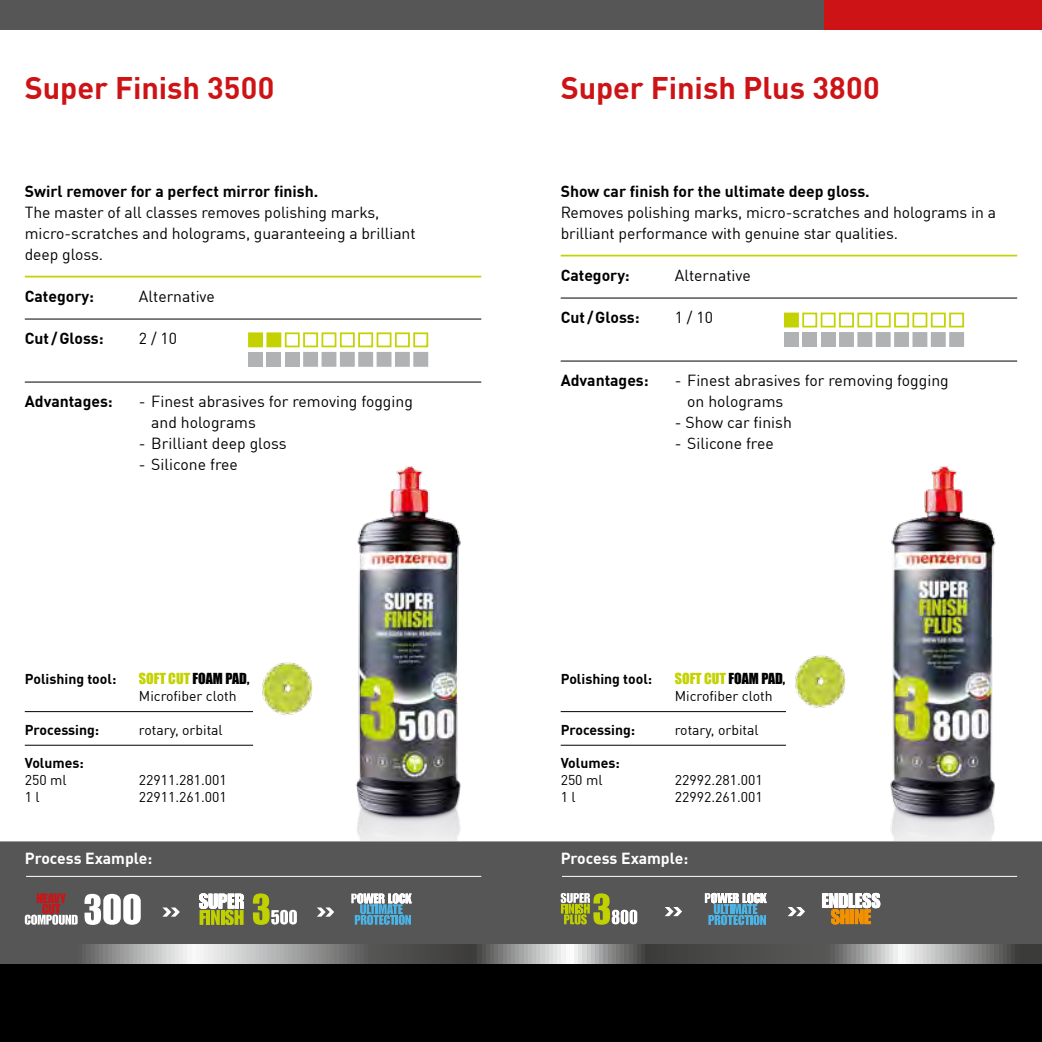
<style>
.page{position:relative;width:1042px;height:1042px;background:#fff}
.page>*{position:absolute;margin:0;border:0;box-sizing:border-box;transform-origin:0 0}
.t1{font:700 30.62px "DIN Offc Pro";color:#cd1316}
.t2{font:15.75px/21px "DIN Offc Pro";letter-spacing:-.005em;color:#000}
.t3{font:700 15.75px "DIN Offc Pro";color:#000}
.t4{font:700 15.75px "DIN Offc Pro";color:#fff}
.t5{font:14px "DIN Offc Pro";color:#000}
.t6{font:700 14px "DIN Offc Pro";color:#000}
.t7{font:14px "Impact";color:#000}
.s1{color:#c3d200}
</style>
<div class="page">
<div style="left:0;top:841px;width:1042px;height:103px;background:#565656"></div>
<hr style="left:25px;top:276px;width:456px;height:1px;background:#c3d200">
<hr style="left:25px;top:319px;width:456px;height:1px;background:#000">
<hr style="left:25px;top:382px;width:456px;height:1px;background:#000">
<hr style="left:561px;top:255px;width:456px;height:1px;background:#c3d200">
<hr style="left:561px;top:298px;width:456px;height:1px;background:#000">
<hr style="left:561px;top:361px;width:456px;height:1px;background:#000">
<div style="left:0;top:963px;width:1042px;height:79px;background:#000"></div>
<div style="left:823px;top:0;width:219px;height:30px;background:#cd1316"></div>
<div style="left:0;top:0;width:823px;height:30px;background:#565656"></div>
<svg style="left:0;top:944px;width:1042px;height:19px;background:#848483"></svg>
<hr style="left:562px;top:876px;width:455px;height:1px;background:#fff">
<hr style="left:26px;top:876px;width:455px;height:1px;background:#fff">
<div style="left:248px;top:332px;width:15px;height:15px;background:#c3d200;border:2px solid #c3d200"></div>
<div style="left:321px;top:332px;width:15px;height:15px;border:2px solid #c3d200"></div>
<div style="left:285px;top:332px;width:15px;height:15px;border:2px solid #c3d200"></div>
<div style="left:358px;top:332px;width:15px;height:15px;border:2px solid #c3d200"></div>
<div style="left:395px;top:332px;width:15px;height:15px;border:2px solid #c3d200"></div>
<div style="left:266px;top:332px;width:15px;height:15px;background:#c3d200;border:2px solid #c3d200"></div>
<div style="left:340px;top:332px;width:15px;height:15px;border:2px solid #c3d200"></div>
<div style="left:303px;top:332px;width:15px;height:15px;border:2px solid #c3d200"></div>
<div style="left:377px;top:332px;width:14px;height:15px;border:2px solid #c3d200"></div>
<div style="left:413px;top:332px;width:15px;height:15px;border:2px solid #c3d200"></div>
<div style="left:248px;top:352px;width:15px;height:15px;background:#b1b2b3"></div>
<div style="left:321px;top:352px;width:15px;height:15px;background:#b1b2b3;border:2px solid #b1b2b3"></div>
<div style="left:285px;top:352px;width:15px;height:15px;background:#b1b2b3"></div>
<div style="left:358px;top:352px;width:15px;height:15px;background:#b1b2b3;border:2px solid #b1b2b3"></div>
<div style="left:395px;top:352px;width:15px;height:15px;background:#b1b2b3;border:2px solid #b1b2b3"></div>
<div style="left:266px;top:352px;width:15px;height:15px;background:#b1b2b3"></div>
<div style="left:340px;top:352px;width:15px;height:15px;background:#b1b2b3;border:2px solid #b1b2b3"></div>
<div style="left:303px;top:352px;width:15px;height:15px;background:#b1b2b3;border:2px solid #b1b2b3"></div>
<div style="left:377px;top:352px;width:14px;height:15px;background:#b1b2b3;border:2px solid #b1b2b3"></div>
<div style="left:413px;top:352px;width:15px;height:15px;background:#b1b2b3;border:2px solid #b1b2b3"></div>
<div style="left:784px;top:313px;width:15px;height:14px;background:#c3d200;border:2px solid #c3d200"></div>
<div style="left:857px;top:313px;width:15px;height:14px;border:2px solid #c3d200"></div>
<div style="left:820px;top:313px;width:15px;height:14px;border:2px solid #c3d200"></div>
<div style="left:894px;top:313px;width:15px;height:14px;border:2px solid #c3d200"></div>
<div style="left:931px;top:313px;width:14px;height:14px;border:2px solid #c3d200"></div>
<div style="left:802px;top:313px;width:15px;height:14px;border:2px solid #c3d200"></div>
<div style="left:876px;top:313px;width:14px;height:14px;border:2px solid #c3d200"></div>
<div style="left:839px;top:313px;width:15px;height:14px;border:2px solid #c3d200"></div>
<div style="left:912px;top:313px;width:15px;height:14px;border:2px solid #c3d200"></div>
<div style="left:949px;top:313px;width:15px;height:14px;border:2px solid #c3d200"></div>
<div style="left:784px;top:332px;width:15px;height:15px;background:#b1b2b3"></div>
<div style="left:857px;top:332px;width:15px;height:15px;background:#b1b2b3;border:2px solid #b1b2b3"></div>
<div style="left:820px;top:332px;width:15px;height:15px;background:#b1b2b3"></div>
<div style="left:894px;top:332px;width:15px;height:15px;background:#b1b2b3"></div>
<div style="left:931px;top:332px;width:14px;height:15px;background:#b1b2b3"></div>
<div style="left:802px;top:332px;width:15px;height:15px;background:#b1b2b3"></div>
<div style="left:876px;top:332px;width:14px;height:15px;background:#b1b2b3"></div>
<div style="left:839px;top:332px;width:15px;height:15px;background:#b1b2b3"></div>
<div style="left:912px;top:332px;width:15px;height:15px;background:#b1b2b3;border:2px solid #b1b2b3"></div>
<div style="left:949px;top:332px;width:15px;height:15px;background:#b1b2b3;border:2px solid #b1b2b3"></div>
<hr style="left:25px;top:711px;width:228px;height:1px;background:#000">
<hr style="left:25px;top:745px;width:228px;height:1px;background:#000">
<hr style="left:561px;top:711px;width:225px;height:1px;background:#000">
<hr style="left:561px;top:745px;width:225px;height:1px;background:#000">
<svg style="left:85px;top:894px;width:56px;height:31px"></svg>
<svg style="left:25px;top:893px;width:53px;height:32px;background:#936f70"></svg>
<svg style="left:199px;top:909px;width:45px;height:16px"></svg>
<img style="left:199px;top:893px;width:45px;height:16px">
<svg style="left:253px;top:893px;width:44px;height:32px"></svg>
<svg style="left:351px;top:893px;width:61px;height:32px"></svg>
<svg style="left:162px;top:907px;width:18px;height:9px"></svg>
<svg style="left:317px;top:907px;width:17px;height:9px"></svg>
<svg style="left:822px;top:893px;width:58px;height:31px"></svg>
<svg style="left:561px;top:893px;width:76px;height:31px;background:#999e5c"></svg>
<svg style="left:705px;top:893px;width:62px;height:32px"></svg>
<svg style="left:665px;top:907px;width:17px;height:9px"></svg>
<svg style="left:787px;top:907px;width:18px;height:9px"></svg>
<img style="left:356px;top:466px;width:105px;height:375px">
<img style="left:890px;top:466px;width:106px;height:375px">
<img style="left:262px;top:662px;width:51px;height:53px">
<img style="left:795px;top:655px;width:51px;height:53px">
<h1 class="t1" style="left:25px;top:63px;width:251px">Super Finish 3500</h1>
<h1 class="t1" style="left:561px;top:63px;width:321px">Super Finish Plus 3800</h1>
<p class="t3" style="left:25px;top:178px;width:295px">Swirl remover for a perfect mirror finish.</p>
<p class="t2" style="left:25px;top:200px;width:392px">The master of all classes removes polishing marks, micro-scratches and holograms, guaranteeing a brilliant deep gloss.</p>
<p class="t3" style="left:25px;top:283px;width:71px">Category:</p>
<p class="t2" style="left:139px;top:284px;width:77px">Alternative</p>
<p class="t3" style="left:25px;top:325px;width:80px">Cut /Gloss:</p>
<p class="t2" style="left:139px;top:326px;width:40px">2 / 10</p>
<p class="t3" style="left:25px;top:388px;width:90px">Advantages:</p>
<p class="t2" style="left:151px;top:389px;width:263px;text-indent:-12px">- Finest abrasives for removing fogging and holograms</p>
<p class="t2" style="left:139px;top:431px;width:149px">- Brilliant deep gloss</p>
<p class="t2" style="left:139px;top:452px;width:100px">- Silicone free</p>
<p class="t6" style="left:25px;top:668px;width:93px">Polishing tool:</p>
<p class="t7" style="left:139px;top:668px;width:112px"><span class="s1">SOFT CUT</span> FOAM PAD,</p>
<p class="t5" style="left:139px;top:685px;width:99px">Microfiber cloth</p>
<p class="t6" style="left:25px;top:718px;width:76px">Processing:</p>
<p class="t5" style="left:139px;top:719px;width:85px">rotary, orbital</p>
<p class="t6" style="left:25px;top:752px;width:61px">Volumes:</p>
<p class="t5" style="left:25px;top:769px;width:43px">250 ml</p>
<p class="t5" style="left:139px;top:769px;width:89px">22911.281.001</p>
<p class="t5" style="left:25px;top:786px;width:16px">1 l</p>
<p class="t5" style="left:139px;top:786px;width:89px">22911.261.001</p>
<p class="t3" style="left:561px;top:178px;width:310px">Show car finish for the ultimate deep gloss.</p>
<p class="t2" style="left:561px;top:200px;width:437px">Removes polishing marks, micro-scratches and holograms in a brilliant performance with genuine star qualities.</p>
<p class="t3" style="left:561px;top:262px;width:71px">Category:</p>
<p class="t2" style="left:675px;top:263px;width:77px">Alternative</p>
<p class="t3" style="left:561px;top:304px;width:80px">Cut /Gloss:</p>
<p class="t2" style="left:675px;top:305px;width:40px">1 / 10</p>
<p class="t3" style="left:561px;top:367px;width:90px">Advantages:</p>
<p class="t2" style="left:687px;top:368px;width:263px;text-indent:-12px">- Finest abrasives for removing fogging on holograms</p>
<p class="t2" style="left:675px;top:410px;width:119px">- Show car finish</p>
<p class="t2" style="left:675px;top:431px;width:100px">- Silicone free</p>
<p class="t6" style="left:561px;top:668px;width:93px">Polishing tool:</p>
<p class="t7" style="left:675px;top:668px;width:112px"><span class="s1">SOFT CUT</span> FOAM PAD,</p>
<p class="t5" style="left:675px;top:685px;width:99px">Microfiber cloth</p>
<p class="t6" style="left:561px;top:718px;width:76px">Processing:</p>
<p class="t5" style="left:675px;top:719px;width:85px">rotary, orbital</p>
<p class="t6" style="left:561px;top:752px;width:61px">Volumes:</p>
<p class="t5" style="left:561px;top:769px;width:43px">250 ml</p>
<p class="t5" style="left:675px;top:769px;width:89px">22992.281.001</p>
<p class="t5" style="left:561px;top:786px;width:16px">1 l</p>
<p class="t5" style="left:675px;top:786px;width:89px">22992.261.001</p>
<p class="t4" style="left:25px;top:845px;width:129px">Process Example:</p>
<p class="t4" style="left:561px;top:845px;width:129px">Process Example:</p>
</div>
